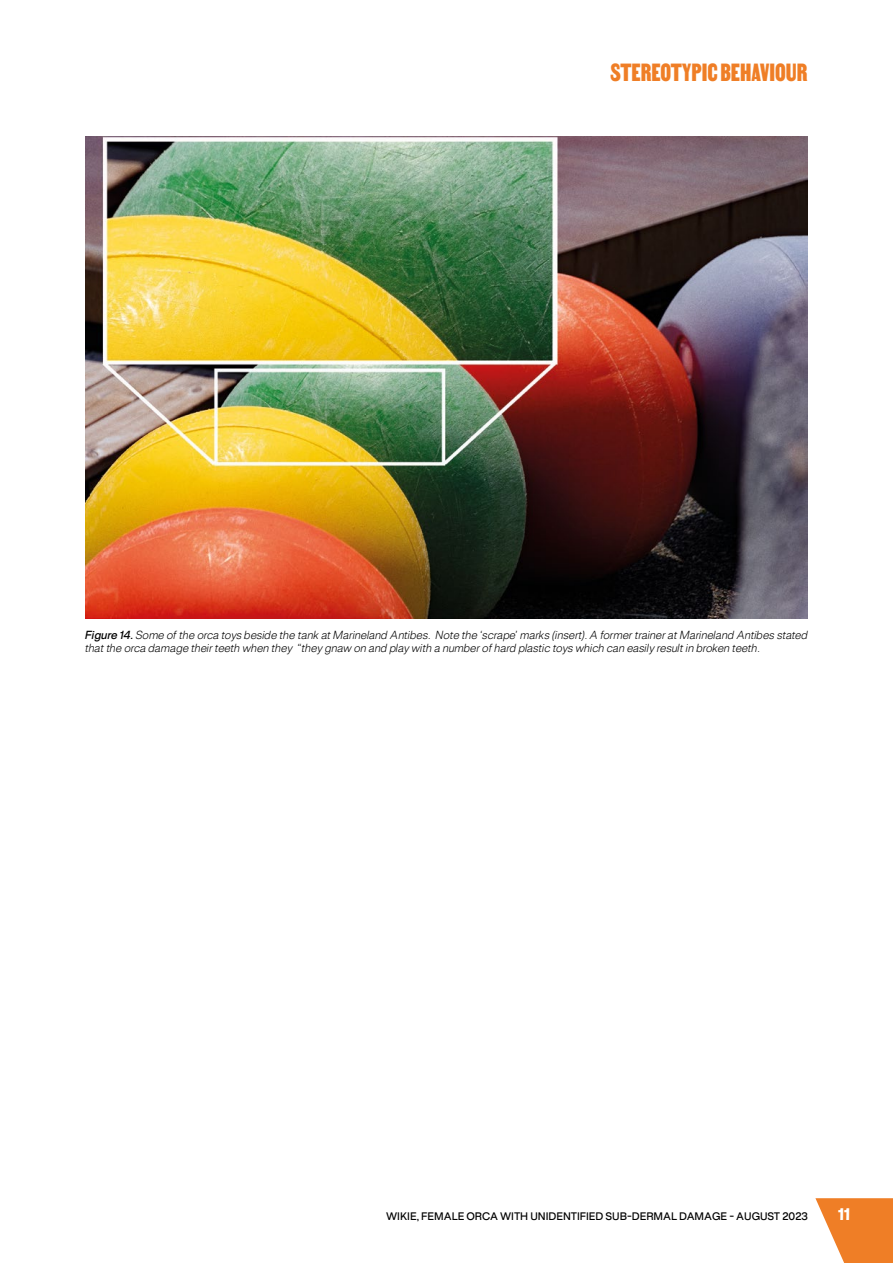
<style>
.page{position:relative;width:893px;height:1263px;background:#fff}
.page>*{position:absolute;margin:0;border:0;box-sizing:border-box;transform-origin:0 0}
.t1{font:30px "MARTIN";color:#ef7e26}
.t2{font:800 15px "Rules";color:#fff}
.t3{font:italic 300 10.5px/12.6px "Rules";color:#000}
.t4{font:500 9.75px "Rules";color:#000}
.s1{font-weight:500}
</style>
<div class="page">
<svg style="left:815px;top:1198px;width:78px;height:65px"></svg>
<img style="left:85px;top:136px;width:723px;height:482px">
<h1 class="t1" style="left:610px;top:55px;width:199px">STEREOTYPIC BEHAVIOUR</h1>
<p class="t3" style="left:85px;top:628px;width:724px"><span class="s1">Figure 14.</span> Some of the orca toys beside the tank at Marineland Antibes. Note the ‘scrape’ marks (insert). A former trainer at Marineland Antibes stated that the orca damage their teeth when they “they gnaw on and play with a number of hard plastic toys which can easily result in broken teeth.</p>
<p class="t4" style="left:386px;top:1210px;width:423px">WIKIE, FEMALE ORCA WITH UNIDENTIFIED SUB-DERMAL DAMAGE - AUGUST 2023</p>
<h2 class="t2" style="left:838px;top:1204px;width:14px">11</h2>
</div>
